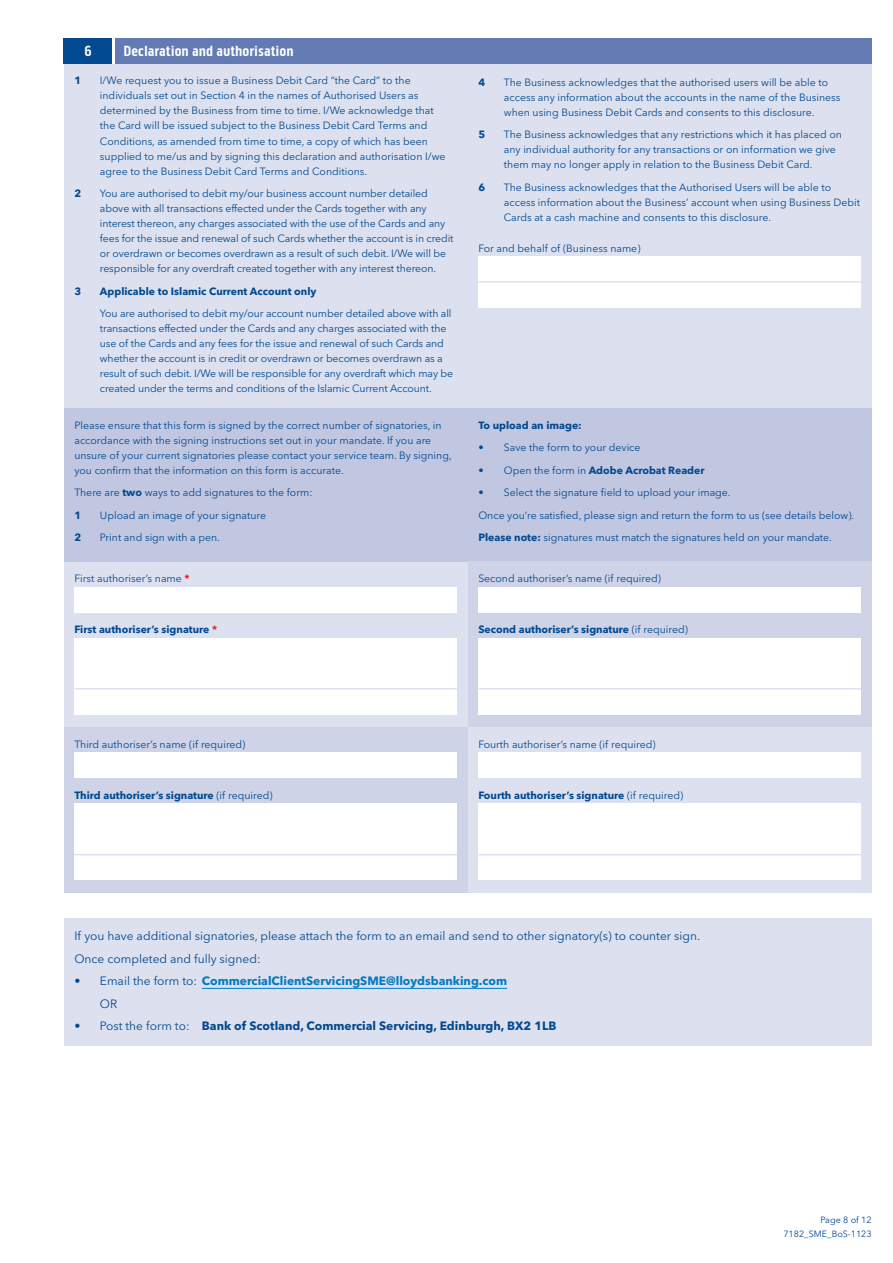
<style>
.page{position:relative;width:893px;height:1263px;background:#fff}
.page>*{position:absolute;margin:0;border:0;box-sizing:border-box;transform-origin:0 0}
.t1{font:700 15px "Bo S Pill Gothic";color:#fff}
.t2{font:12px/22.5px "Avenir Next LT Pro";color:#014990}
.t3{font:700 12px "Avenir Next LT Pro";color:#014990}
.t4{font:700 12px/22.5px "Avenir Next LT Pro";color:#007ac2}
.t5{font:10.5px/15px "Avenir Next LT Pro";color:#014990}
.t6{font:700 10.5px "Avenir Next LT Pro";color:#014990}
.t7{font:9px/14.1px "Avenir Next LT Pro";color:#014990;text-align:right}
.s1{font-weight:700}
.s2{font-weight:700;color:#ee1d23}
.s3{color:#ee1d23}
.s4{font-weight:400}
.s5{font-weight:400;color:#014990}
</style>
<div class="page">
<div style="left:64px;top:38px;width:808px;height:855px;background:#dde1ef"></div>
<div style="left:64px;top:408px;width:808px;height:153px;background:#c1c7e1"></div>
<hr style="left:112px;top:38px;width:3px;height:26px;background:#fff">
<div style="left:115px;top:38px;width:757px;height:26px;background:#637bb2"></div>
<div style="left:64px;top:38px;width:48px;height:26px;background:#014990"></div>
<div style="left:478px;top:256px;width:383px;height:51px;background:#fff"></div>
<hr style="left:478px;top:282px;width:383px;height:1px;background:#ced3e7">
<div style="left:468px;top:561px;width:404px;height:166px;background:#ced3e7"></div>
<div style="left:64px;top:727px;width:404px;height:166px;background:#ced3e7"></div>
<div style="left:74px;top:638px;width:383px;height:76px;background:#fff"></div>
<div style="left:74px;top:804px;width:383px;height:76px;background:#fff"></div>
<div style="left:478px;top:804px;width:383px;height:76px;background:#fff"></div>
<div style="left:478px;top:638px;width:383px;height:76px;background:#fff"></div>
<hr style="left:74px;top:689px;width:383px;height:1px;background:#ced3e7">
<hr style="left:74px;top:854px;width:383px;height:1px;background:#ced3e7">
<hr style="left:478px;top:689px;width:383px;height:1px;background:#ced3e7">
<hr style="left:478px;top:854px;width:383px;height:1px;background:#ced3e7">
<div style="left:74px;top:587px;width:383px;height:25px;background:#fff"></div>
<div style="left:74px;top:753px;width:383px;height:25px;background:#fff"></div>
<div style="left:478px;top:587px;width:383px;height:25px;background:#fff"></div>
<div style="left:478px;top:753px;width:383px;height:25px;background:#fff"></div>
<div style="left:64px;top:918px;width:808px;height:128px;background:#dde1ef"></div>
<hr style="left:202px;top:988px;width:305px;height:1px;background:#007ac2">
<h1 class="t1" style="left:84px;top:42px;width:9px">6</h1>
<h1 class="t1" style="left:124px;top:42px;width:172px">Declaration and authorisation</h1>
<p class="t6" style="left:74px;top:74px;width:8px">1</p>
<p class="t5" style="left:100px;top:73px;width:347px">I/We request you to issue a Business Debit Card “the Card” to the individuals set out in Section 4 in the names of Authorised Users as determined by the Business from time to time. I/We acknowledge that the Card will be issued subject to the Business Debit Card Terms and Conditions, as amended from time to time, a copy of which has been supplied to me/us and by signing this declaration and authorisation I/we agree to the Business Debit Card Terms and Conditions.</p>
<p class="t6" style="left:74px;top:187px;width:8px">2</p>
<p class="t5" style="left:100px;top:186px;width:355px">You are authorised to debit my/our business account number detailed above with all transactions effected under the Cards together with any interest thereon, any charges associated with the use of the Cards and any fees for the issue and renewal of such Cards whether the account is in credit or overdrawn or becomes overdrawn as a result of such debit. I/We will be responsible for any overdraft created together with any interest thereon.</p>
<p class="t6" style="left:74px;top:284px;width:8px">3</p>
<p class="t6" style="left:100px;top:284px;width:218px">Applicable to Islamic Current Account only</p>
<p class="t5" style="left:100px;top:306px;width:355px">You are authorised to debit my/our account number detailed above with all transactions effected under the Cards and any charges associated with the use of the Cards and any fees for the issue and renewal of such Cards and whether the account is in credit or overdrawn or becomes overdrawn as a result of such debit. I/We will be responsible for any overdraft which may be created under the terms and conditions of the Islamic Current Account.</p>
<p class="t5" style="left:74px;top:418px;width:379px">Please ensure that this form is signed by the correct number of signatories, in accordance with the signing instructions set out in your mandate. If you are unsure of your current signatories please contact your service team. By signing, you confirm that the information on this form is accurate.</p>
<p class="t5" style="left:74px;top:482px;width:240px;line-height:22.5px">There are <span class="s1">two</span> ways to add signatures to the form:<br><span class="s1">1</span></p>
<p class="t5" style="left:100px;top:508px;width:168px">Upload an image of your signature</p>
<p class="t6" style="left:74px;top:531px;width:8px">2</p>
<p class="t5" style="left:100px;top:530px;width:121px">Print and sign with a pen.</p>
<p class="t5" style="left:74px;top:571px;width:117px">First authoriser’s name <span class="s2">*</span></p>
<p class="t6" style="left:74px;top:623px;width:144px">First authoriser’s signature <span class="s3">*</span></p>
<p class="t6" style="left:478px;top:76px;width:8px">4</p>
<p class="t5" style="left:504px;top:75px;width:338px">The Business acknowledges that the authorised users will be able to access any information about the accounts in the name of the Business when using Business Debit Cards and consents to this disclosure.</p>
<p class="t6" style="left:478px;top:128px;width:8px">5</p>
<p class="t5" style="left:504px;top:127px;width:340px">The Business acknowledges that any restrictions which it has placed on any individual authority for any transactions or on information we give them may no longer apply in relation to the Business Debit Card.</p>
<p class="t6" style="left:478px;top:181px;width:8px">6</p>
<p class="t5" style="left:504px;top:180px;width:358px">The Business acknowledges that the Authorised Users will be able to access information about the Business’ account when using Business Debit<br>Cards at a cash machine and consents to this disclosure.</p>
<p class="t5" style="left:478px;top:240px;width:164px">For and behalf of (Business name)</p>
<p class="t6" style="left:478px;top:419px;width:105px">To upload an image:</p>
<p class="t5" style="left:478px;top:440px;width:164px">• Save the form to your device</p>
<p class="t6" style="left:478px;top:464px;width:228px"><span class="s4">• Open the form in</span> Adobe Acrobat Reader</p>
<p class="t5" style="left:478px;top:481px;width:377px;line-height:22.5px">• Select the signature field to upload your image.<br>Once you’re satisfied, please sign and return the form to us (see details below).<br><span class="s1">Please note:</span> signatures must match the signatures held on your mandate.</p>
<p class="t5" style="left:478px;top:571px;width:184px">Second authoriser’s name (if required)</p>
<p class="t6" style="left:478px;top:623px;width:211px">Second authoriser’s signature <span class="s4">(if required)</span></p>
<p class="t5" style="left:74px;top:737px;width:173px">Third authoriser’s name (if required)</p>
<p class="t6" style="left:74px;top:789px;width:200px">Third authoriser’s signature <span class="s4">(if required)</span></p>
<p class="t5" style="left:478px;top:737px;width:179px">Fourth authoriser’s name (if required)</p>
<p class="t6" style="left:478px;top:789px;width:206px">Fourth authoriser’s signature <span class="s4">(if required)</span></p>
<p class="t2" style="left:74px;top:925px;width:627px">If you have additional signatories, please attach the form to an email and send to other signatory(s) to counter sign.<br>Once completed and fully signed:</p>
<p class="t4" style="left:100px;top:970px;width:409px;text-indent:-26px"><span class="s5">• Email the form to:</span> CommercialClientServicingSME@lloydsbanking.com<br><span class="s5">OR</span></p>
<p class="t3" style="left:74px;top:1019px;width:483px"><span class="s4">• Post the form to:</span> Bank of Scotland, Commercial Servicing, Edinburgh, BX2 1LB</p>
<p class="t7" style="left:783px;top:1213px;width:90px">Page 8 of 12<br>7182_SME_BoS-1123</p>
</div>
